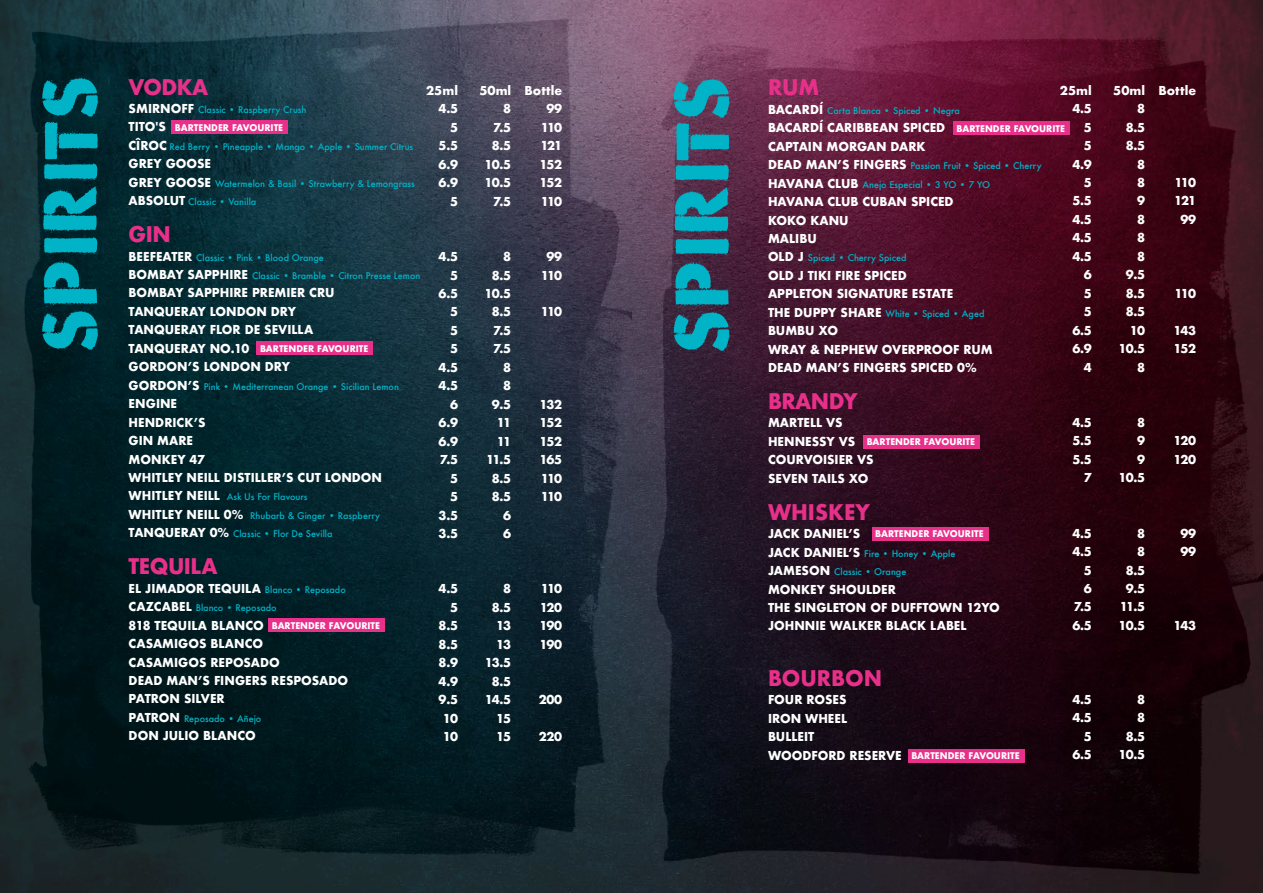
<style>
.page{position:relative;width:1263px;height:893px;background:#fff}
.page>*{position:absolute;margin:0;border:0;box-sizing:border-box;transform-origin:0 0}
.t1{font:75px "Boom Stencil Distress";color:#00b3c7}
.t2{font:700 21px "Futura";letter-spacing:-.025em;color:#e8308a;scale:.96 1}
.t3{font:700 21px "Futura";color:#e8308a;scale:.96 1}
.t4{font:700 12px/18.5px "Futura";color:#fff;scale:.96 1}
.t5{font:700 12px/18.5px "Futura";color:#fff;text-align:right}
.t6{font:700 12px/18.5px "Futura";letter-spacing:-.085em;color:#fff;text-align:right}
.t7{font:700 12px/18.5px "Futura";letter-spacing:-.045em;color:#fff;text-align:right}
.t8{font:500 9px/18.5px "Futura";color:#00b3c7}
.t9{font:700 9px "Futura";color:#fff;scale:.96 1}
.s1{font-weight:700;font-size:12px;color:#fff}
.s2{font-weight:500;font-size:9px;color:#00b3c7}
</style>
<div class="page">
<img style="left:0;top:0;width:1263px;height:893px">
<div style="left:872px;top:527px;width:116px;height:13px;background:#e8308a"></div>
<div style="left:908px;top:749px;width:116px;height:13px;background:#e8308a"></div>
<div style="left:863px;top:435px;width:117px;height:13px;background:#e8308a"></div>
<div style="left:953px;top:122px;width:116px;height:13px;background:#e8308a"></div>
<div style="left:171px;top:120px;width:117px;height:14px;background:#e8308a"></div>
<div style="left:257px;top:342px;width:116px;height:13px;background:#e8308a"></div>
<div style="left:268px;top:619px;width:117px;height:13px;background:#e8308a"></div>
<h1 class="t1" style="left:25px;top:351px;width:277px;rotate:-90deg">SPIRITS</h1>
<h1 class="t1" style="left:657px;top:352px;width:277px;rotate:-90deg">SPIRITS</h1>
<h2 class="t2" style="left:768px;top:72px;width:55px">RUM</h2>
<h2 class="t2" style="left:129px;top:71px;width:85px">VODKA</h2>
<p class="t8" style="left:129px;top:100px;width:179px"><span class="s1">SMIRNOFF</span> Classic • Raspberry Crush</p>
<p class="t4" style="left:129px;top:118px;width:40px">TITO'S</p>
<p class="t8" style="left:129px;top:137px;width:286px"><span class="s1">CÎROC</span> Red Berry • Pineapple • Mango • Apple • Summer Citrus</p>
<p class="t4" style="left:129px;top:155px;width:88px">GREY GOOSE</p>
<p class="t8" style="left:129px;top:174px;width:288px"><span class="s1">GREY GOOSE</span> Watermelon &amp; Basil • Strawberry &amp; Lemongrass<br><span class="s1">ABSOLUT</span> Classic • Vanilla</p>
<h2 class="t2" style="left:129px;top:219px;width:45px">GIN</h2>
<p class="t8" style="left:129px;top:248px;width:293px"><span class="s1">BEEFEATER</span> Classic • Pink • Blood Orange<br><span class="s1">BOMBAY SAPPHIRE</span> Classic • Bramble • Citron Presse Lemon</p>
<p class="t4" style="left:129px;top:284px;width:216px">BOMBAY SAPPHIRE PREMIER CRU<br>TANQUERAY LONDON DRY<br>TANQUERAY FLOR DE SEVILLA<br>TANQUERAY NO.10<br>GORDON’S LONDON DRY</p>
<p class="t8" style="left:129px;top:377px;width:272px"><span class="s1">GORDON’S</span> Pink • Mediterranean Orange • Sicilian Lemon</p>
<p class="t4" style="left:129px;top:394px;width:266px">ENGINE<br>HENDRICK’S<br>GIN MARE<br>MONKEY 47<br>WHITLEY NEILL DISTILLER’S CUT LONDON</p>
<p class="t8" style="left:129px;top:488px;width:253px"><span class="s1">WHITLEY NEILL</span> Ask Us For Flavours<br><span class="s1">WHITLEY NEILL 0%</span> Rhubarb &amp; Ginger • Raspberry<br><span class="s1">TANQUERAY 0%</span> Classic • Flor De Sevilla</p>
<h2 class="t2" style="left:129px;top:551px;width:94px">TEQUILA</h2>
<p class="t4" style="left:129px;top:579px;width:228px">EL JIMADOR TEQUILA <span class="s2">Blanco • Reposado</span></p>
<p class="t8" style="left:129px;top:598px;width:149px"><span class="s1">CAZCABEL</span> Blanco • Reposado</p>
<p class="t4" style="left:129px;top:616px;width:230px">818 TEQUILA BLANCO<br>CASAMIGOS BLANCO<br>CASAMIGOS REPOSADO<br>DEAD MAN’S FINGERS RESPOSADO<br>PATRON SILVER</p>
<p class="t8" style="left:129px;top:709px;width:134px"><span class="s1">PATRON</span> Reposado • Añejo</p>
<p class="t4" style="left:129px;top:726px;width:134px">DON JULIO BLANCO</p>
<p class="t5" style="left:1060px;top:81px;width:33px">25ml<br>4.5<br>5<br>5<br>4.9<br>5<br>5.5<br>4.5<br>4.5<br>4.5<br>6<br>5<br>5<br>6.5<br>6.9<br>4</p>
<p class="t5" style="left:426px;top:81px;width:33px">25ml<br>4.5<br>5<br>5.5<br>6.9<br>6.9<br>5</p>
<p class="t5" style="left:479px;top:81px;width:33px">50ml<br>8<br>7.5<br>8.5<br>10.5<br>10.5<br>7.5</p>
<p class="t7" style="left:525px;top:81px;width:39px">Bottle<br>99<br>110<br>121<br>152<br>152<br>110</p>
<p class="t8" style="left:768px;top:101px;width:193px"><span class="s1">BACARDÍ</span> Carta Blanca • Spiced • Negra</p>
<p class="t4" style="left:768px;top:118px;width:186px">BACARDÍ CARIBBEAN SPICED<br>CAPTAIN MORGAN DARK</p>
<p class="t8" style="left:768px;top:156px;width:275px"><span class="s1">DEAD MAN’S FINGERS</span> Passion Fruit • Spiced • Cherry<br><span class="s1">HAVANA CLUB</span> Anejo Especial • 3 YO • 7 YO</p>
<p class="t4" style="left:768px;top:192px;width:195px">HAVANA CLUB CUBAN SPICED<br>KOKO KANU<br>MALIBU</p>
<p class="t8" style="left:768px;top:249px;width:140px"><span class="s1">OLD J</span> Spiced • Cherry Spiced</p>
<p class="t4" style="left:768px;top:266px;width:195px">OLD J TIKI FIRE SPICED<br>APPLETON SIGNATURE ESTATE</p>
<p class="t8" style="left:768px;top:304px;width:218px"><span class="s1">THE DUPPY SHARE</span> White • Spiced • Aged</p>
<p class="t4" style="left:768px;top:321px;width:236px">BUMBU XO<br>WRAY &amp; NEPHEW OVERPROOF RUM<br>DEAD MAN’S FINGERS SPICED 0%</p>
<h2 class="t2" style="left:768px;top:386px;width:95px">BRANDY</h2>
<p class="t4" style="left:768px;top:414px;width:111px">MARTELL VS<br>HENNESSY VS<br>COURVOISIER VS<br>SEVEN TAILS XO</p>
<h2 class="t3" style="left:768px;top:497px;width:108px">WHISKEY</h2>
<p class="t4" style="left:768px;top:524px;width:98px">JACK DANIEL’S</p>
<p class="t8" style="left:768px;top:544px;width:189px"><span class="s1">JACK DANIEL’S</span> Fire • Honey • Apple<br><span class="s1">JAMESON</span> Classic • Orange</p>
<p class="t4" style="left:768px;top:580px;width:243px">MONKEY SHOULDER<br>THE SINGLETON OF DUFFTOWN 12YO<br>JOHNNIE WALKER BLACK LABEL</p>
<h2 class="t3" style="left:768px;top:663px;width:120px">BOURBON</h2>
<p class="t4" style="left:768px;top:690px;width:141px">FOUR ROSES<br>IRON WHEEL<br>BULLEIT<br>WOODFORD RESERVE</p>
<p class="t9" style="left:175px;top:121px;width:114px">BARTENDER FAVOURITE</p>
<p class="t9" style="left:956px;top:122px;width:114px">BARTENDER FAVOURITE</p>
<p class="t5" style="left:485px;top:247px;width:28px">8<br>8.5<br>10.5<br>8.5<br>7.5<br>7.5<br>8<br>8<br>9.5<br>11<br>11<br>11.5<br>8.5<br>8.5<br>6<br>6</p>
<p class="t5" style="left:541px;top:247px;width:23px;text-align:center">99<br>110</p>
<p class="t5" style="left:541px;top:303px;width:23px">110</p>
<p class="t5" style="left:439px;top:247px;width:21px">4.5<br>5<br>6.5<br>5<br>5<br>5<br>4.5<br>4.5<br>6<br>6.9<br>6.9<br>7.5<br>5<br>5<br>3.5<br>3.5</p>
<p class="t9" style="left:260px;top:342px;width:114px">BARTENDER FAVOURITE</p>
<p class="t5" style="left:539px;top:395px;width:24px;text-align:justify">132<br>152<br>152<br>165<br>110<br>110</p>
<p class="t5" style="left:1072px;top:413px;width:21px">4.5<br>5.5<br>5.5<br>7</p>
<p class="t9" style="left:867px;top:435px;width:114px">BARTENDER FAVOURITE</p>
<p class="t5" style="left:1072px;top:524px;width:21px">4.5<br>4.5<br>5<br>6<br>7.5<br>6.5</p>
<p class="t9" style="left:875px;top:527px;width:114px">BARTENDER FAVOURITE</p>
<p class="t5" style="left:539px;top:579px;width:24px;text-align:justify">110<br>120<br>190<br>190</p>
<p class="t6" style="left:485px;top:580px;width:28px">8<br>8.5<br>13<br>13<br>13.5<br>8.5<br>14.5<br>15<br>15</p>
<p class="t5" style="left:439px;top:580px;width:21px">4.5<br>5<br>8.5<br>8.5<br>8.9<br>4.9<br>9.5<br>10<br>10</p>
<p class="t9" style="left:272px;top:619px;width:114px">BARTENDER FAVOURITE</p>
<p class="t5" style="left:539px;top:690px;width:25px">200</p>
<p class="t5" style="left:539px;top:727px;width:25px">220</p>
<p class="t5" style="left:1072px;top:690px;width:21px">4.5<br>4.5<br>5<br>6.5</p>
<p class="t9" style="left:911px;top:749px;width:114px">BARTENDER FAVOURITE</p>
<p class="t5" style="left:1113px;top:81px;width:33px">50ml<br>8<br>8.5<br>8.5<br>8<br>8<br>9<br>8<br>8<br>8<br>9.5<br>8.5<br>8.5<br>10<br>10.5<br>8</p>
<p class="t5" style="left:1158px;top:81px;width:39px">Bottle</p>
<p class="t5" style="left:1174px;top:173px;width:23px;text-align:center">110<br>121<br>99</p>
<p class="t5" style="left:1174px;top:284px;width:23px">110</p>
<p class="t5" style="left:1173px;top:321px;width:24px;text-align:left">143<br>152</p>
<p class="t5" style="left:1118px;top:413px;width:28px">8<br>9<br>9<br>10.5</p>
<p class="t5" style="left:1118px;top:524px;width:28px">8<br>8<br>8.5<br>9.5<br>11.5<br>10.5</p>
<p class="t5" style="left:1173px;top:432px;width:24px;text-align:left">120<br>120</p>
<p class="t5" style="left:1180px;top:524px;width:17px;text-align:left">99<br>99</p>
<p class="t5" style="left:1173px;top:616px;width:24px">143</p>
<p class="t5" style="left:1118px;top:690px;width:28px">8<br>8<br>8.5<br>10.5</p>
</div>
